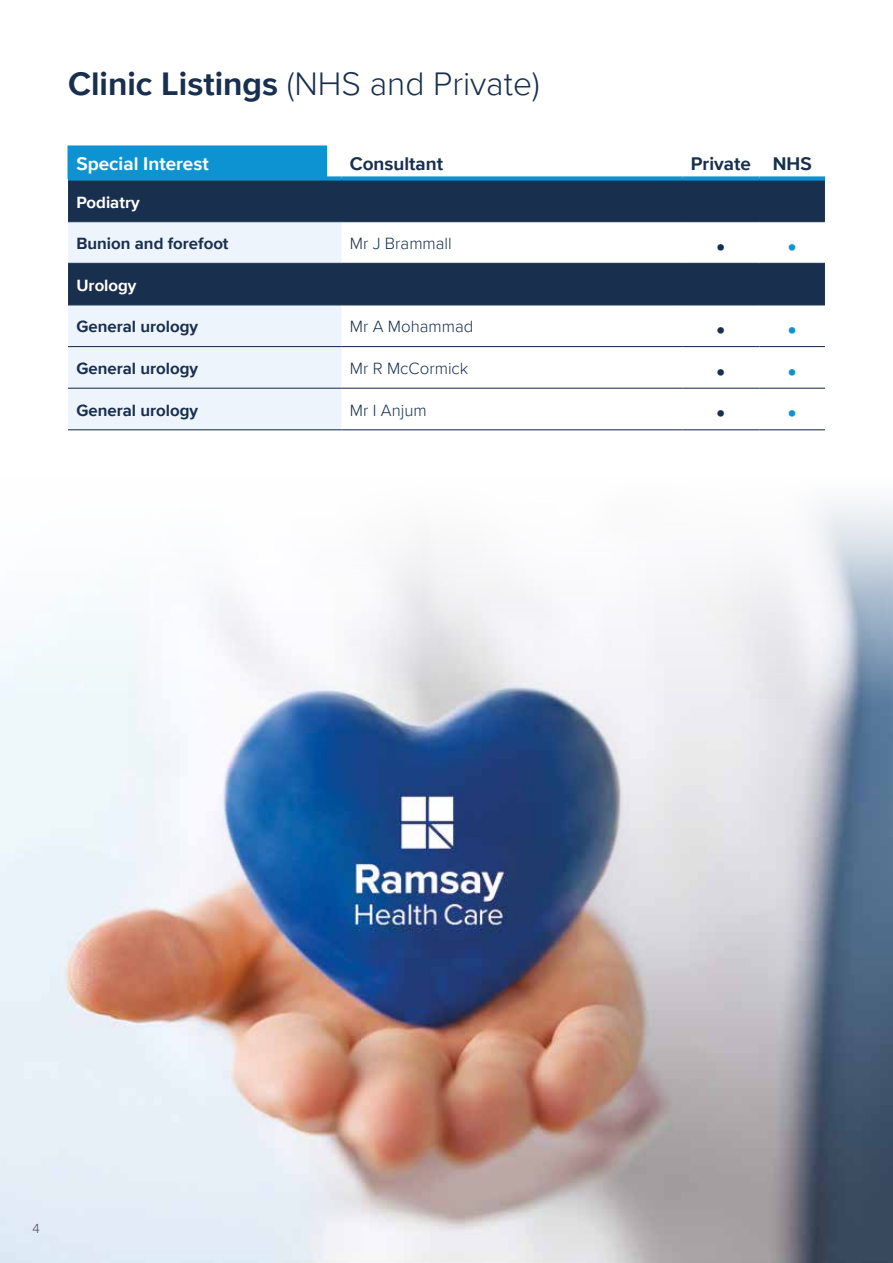
<style>
.page{position:relative;width:893px;height:1263px;background:#fff}
.page>*{position:absolute;margin:0;border:0;box-sizing:border-box;transform-origin:0 0}
.t1{font:300 33.6px "Proxima Nova";color:#182f4e}
.t2{font:300 31.5px "Proxima Nova";color:#182f4e}
.t3{font:700 18.9px "Proxima Nova";color:#182f4e}
.t4{font:700 18.9px "Proxima Nova";color:#fff}
.t5{font:700 16.8px "Proxima Nova";color:#182f4e}
.t6{font:300 16.8px "Proxima Nova";color:#182f4e}
.t7{font:700 16.8px "Proxima Nova";color:#fff}
.t8{font:300 13.5px "Proxima Nova";color:#4a4a49}
.s1{font-weight:700}
.s2{color:#0d93d2}
</style>
<div class="page">
<img style="left:0;top:501px;width:893px;height:762px">
<svg style="left:68px;top:181px;width:757px;height:123px;fill:#182f4e"></svg>
<svg style="left:68px;top:222px;width:273px;height:207px;background:#c2cbd8"></svg>
<div style="left:68px;top:176px;width:273px;height:5px;background:#0d93d2"></div>
<div style="left:341px;top:176px;width:341px;height:5px;background:#0d93d2"></div>
<div style="left:682px;top:176px;width:77px;height:5px;background:#0d93d2"></div>
<div style="left:759px;top:176px;width:66px;height:5px;background:#0d93d2"></div>
<hr style="left:68px;top:221px;width:273px;height:1px;background:#182f4e">
<hr style="left:341px;top:221px;width:341px;height:1px;background:#182f4e">
<hr style="left:682px;top:221px;width:77px;height:1px;background:#182f4e">
<hr style="left:759px;top:221px;width:66px;height:1px;background:#182f4e">
<hr style="left:68px;top:263px;width:273px;height:1px;background:#182f4e">
<hr style="left:68px;top:429px;width:273px;height:1px;background:#182f4e">
<hr style="left:341px;top:263px;width:341px;height:1px;background:#182f4e">
<hr style="left:341px;top:429px;width:341px;height:1px;background:#182f4e">
<hr style="left:682px;top:263px;width:77px;height:1px;background:#182f4e">
<hr style="left:759px;top:263px;width:66px;height:1px;background:#182f4e">
<hr style="left:682px;top:429px;width:77px;height:1px;background:#182f4e">
<hr style="left:759px;top:429px;width:66px;height:1px;background:#182f4e">
<hr style="left:68px;top:304px;width:273px;height:1px;background:#182f4e">
<hr style="left:341px;top:304px;width:341px;height:1px;background:#182f4e">
<hr style="left:682px;top:304px;width:77px;height:1px;background:#182f4e">
<hr style="left:759px;top:304px;width:66px;height:1px;background:#182f4e">
<hr style="left:68px;top:346px;width:273px;height:1px;background:#182f4e">
<hr style="left:68px;top:388px;width:273px;height:1px;background:#182f4e">
<hr style="left:341px;top:346px;width:341px;height:1px;background:#182f4e">
<hr style="left:341px;top:388px;width:341px;height:1px;background:#182f4e">
<hr style="left:682px;top:346px;width:77px;height:1px;background:#182f4e">
<hr style="left:759px;top:346px;width:66px;height:1px;background:#182f4e">
<hr style="left:682px;top:388px;width:77px;height:1px;background:#182f4e">
<hr style="left:759px;top:388px;width:66px;height:1px;background:#182f4e">
<div style="left:68px;top:145px;width:259px;height:34px;background:#0d93d2"></div>
<hr style="left:892px;top:125px;width:1px;height:159px;background:#eef4fc">
<h1 class="t1" style="left:68px;top:58px;width:473px"><span class="s1">Clinic Listings</span> (NHS and Private)</h1>
<p class="t4" style="left:76px;top:150px;width:134px">Special Interest</p>
<p class="t3" style="left:350px;top:150px;width:95px">Consultant</p>
<p class="t3" style="left:691px;top:150px;width:122px">Private NHS</p>
<p class="t7" style="left:76px;top:189px;width:65px">Podiatry</p>
<p class="t5" style="left:76px;top:231px;width:154px">Bunion and forefoot</p>
<p class="t6" style="left:350px;top:231px;width:103px">Mr J Brammall</p>
<h2 class="t2" style="left:715px;top:221px;width:84px">• <span class="s2">•</span></h2>
<p class="t7" style="left:76px;top:273px;width:62px">Urology</p>
<p class="t5" style="left:76px;top:314px;width:123px">General urology</p>
<p class="t6" style="left:350px;top:314px;width:125px">Mr A Mohammad</p>
<h2 class="t2" style="left:715px;top:304px;width:84px">• <span class="s2">•</span></h2>
<p class="t5" style="left:76px;top:356px;width:123px">General urology</p>
<p class="t6" style="left:350px;top:356px;width:120px">Mr R McCormick</p>
<h2 class="t2" style="left:715px;top:346px;width:84px">• <span class="s2">•</span></h2>
<p class="t5" style="left:76px;top:397px;width:123px">General urology</p>
<p class="t6" style="left:350px;top:397px;width:78px">Mr I Anjum</p>
<h2 class="t2" style="left:715px;top:387px;width:84px">• <span class="s2">•</span></h2>
<p class="t8" style="left:33px;top:1219px;width:9px">4</p>
</div>
